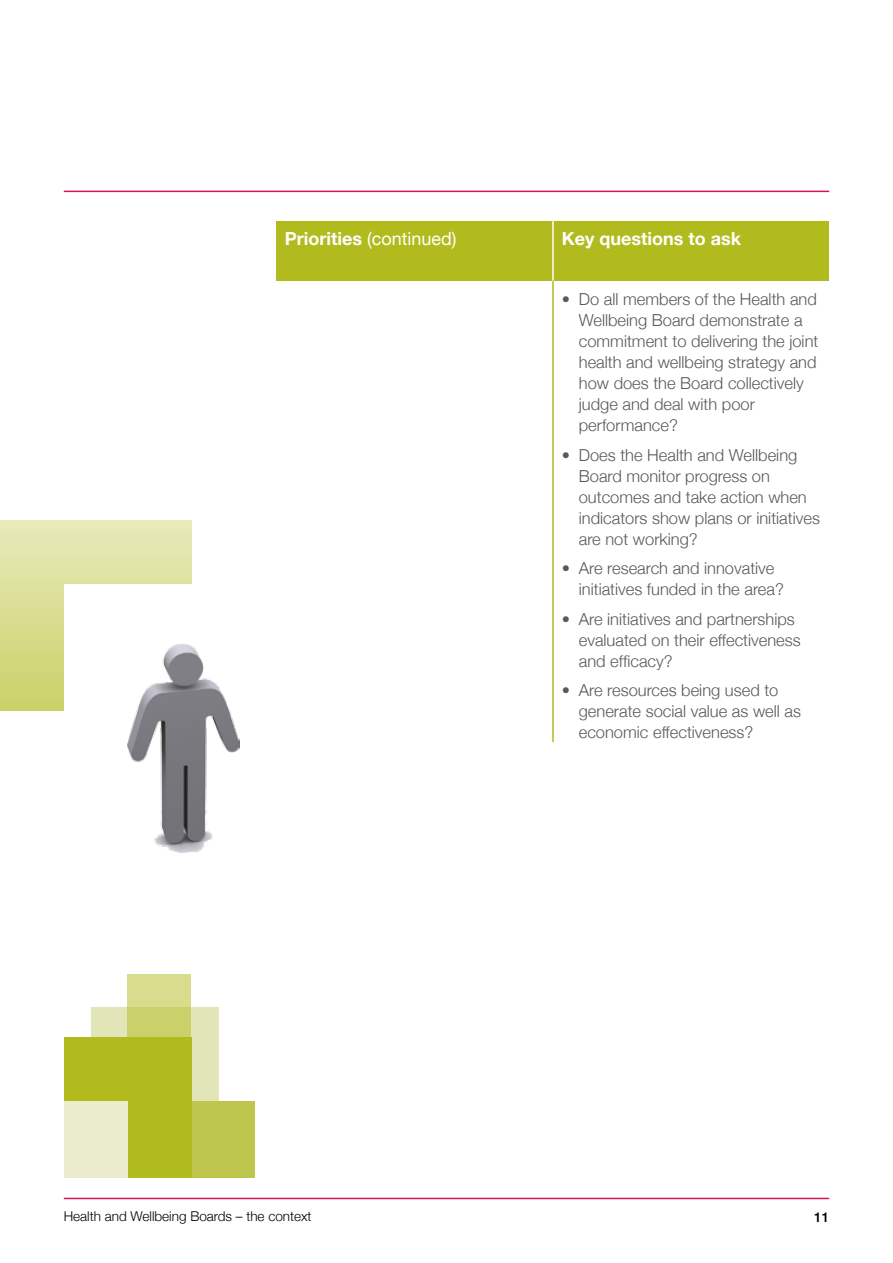
<style>
.page{position:relative;width:893px;height:1263px;background:#fff}
.page>*{position:absolute;margin:0;border:0;box-sizing:border-box;transform-origin:0 0}
.t1{font:18px "Helvetica Neue";color:#fff}
.t2{font:700 18px "Helvetica Neue";color:#fff}
.t3{font:300 16.5px/21px "Helvetica Neue";color:#58595b}
.t4{font:300 13.5px "Helvetica Neue";color:#000}
.t5{font:500 13.5px "Helvetica Neue";color:#000}
.s1{font-weight:700}
</style>
<div class="page">
<hr style="left:64px;top:191px;width:765px;height:1px;background:#dc1254">
<hr style="left:64px;top:1198px;width:765px;height:1px;background:#dc1254">
<div style="left:0;top:647px;width:64px;height:64px;background:linear-gradient(to right,#cfd575,#cfd575)"></div>
<hr style="left:0;top:647px;width:1px;height:64px;background:#b2bb1e">
<div style="left:128px;top:520px;width:64px;height:64px;background:linear-gradient(to right,#e3e6ad,#e3e6ad)"></div>
<div style="left:64px;top:520px;width:64px;height:64px;background:linear-gradient(to right,#e3e6ad,#e3e6ad)"></div>
<div style="left:0;top:520px;width:64px;height:64px;background:linear-gradient(to bottom,#e8eabc,#dee2a0)"></div>
<div style="left:0;top:584px;width:64px;height:63px;background:linear-gradient(to right,#d8dc8d,#d9de92)"></div>
<div style="left:91px;top:1007px;width:128px;height:127px;background:#e2e5b7"></div>
<div style="left:191px;top:1101px;width:64px;height:77px;background:#bfc64e"></div>
<div style="left:64px;top:1037px;width:127px;height:141px;background:#b2bb1e"></div>
<div style="left:64px;top:1101px;width:64px;height:77px;background:#eaeccd"></div>
<svg style="left:128px;top:974px;width:63px;height:63px;background:#d1d67c"></svg>
<img style="left:128px;top:644px;width:112px;height:208px">
<div style="left:276px;top:221px;width:553px;height:60px;background:#b2bb1e"></div>
<hr style="left:552px;top:221px;width:2px;height:521px;background:#b2bb1e">
<hr style="left:552px;top:221px;width:2px;height:60px;background:#fff">
<img style="left:0;top:520px;width:20px;height:85px">
<p class="t1" style="left:285px;top:228px;width:173px"><span class="s1">Priorities</span> (continued)</p>
<p class="t2" style="left:562px;top:227px;width:181px">Key questions to ask</p>
<p class="t3" style="left:579px;top:288px;width:241px;text-indent:-17px">• Do all members of the Health and<br>Wellbeing Board demonstrate a commitment to delivering the joint health and wellbeing strategy and how does the Board collectively judge and deal with poor performance?</p>
<p class="t3" style="left:579px;top:444px;width:243px;text-indent:-17px">• Does the Health and Wellbeing<br>Board monitor progress on outcomes and take action when indicators show plans or initiatives are not working?</p>
<p class="t3" style="left:579px;top:557px;width:207px;text-indent:-17px">• Are research and innovative initiatives funded in the area?</p>
<p class="t3" style="left:579px;top:608px;width:223px;text-indent:-17px">• Are initiatives and partnerships evaluated on their effectiveness and efficacy?</p>
<p class="t3" style="left:579px;top:679px;width:224px;text-indent:-17px">• Are resources being used to generate social value as well as economic effectiveness?</p>
<p class="t4" style="left:64px;top:1208px;width:249px">Health and Wellbeing Boards – the context</p>
<p class="t5" style="left:814px;top:1209px;width:17px">11</p>
</div>
